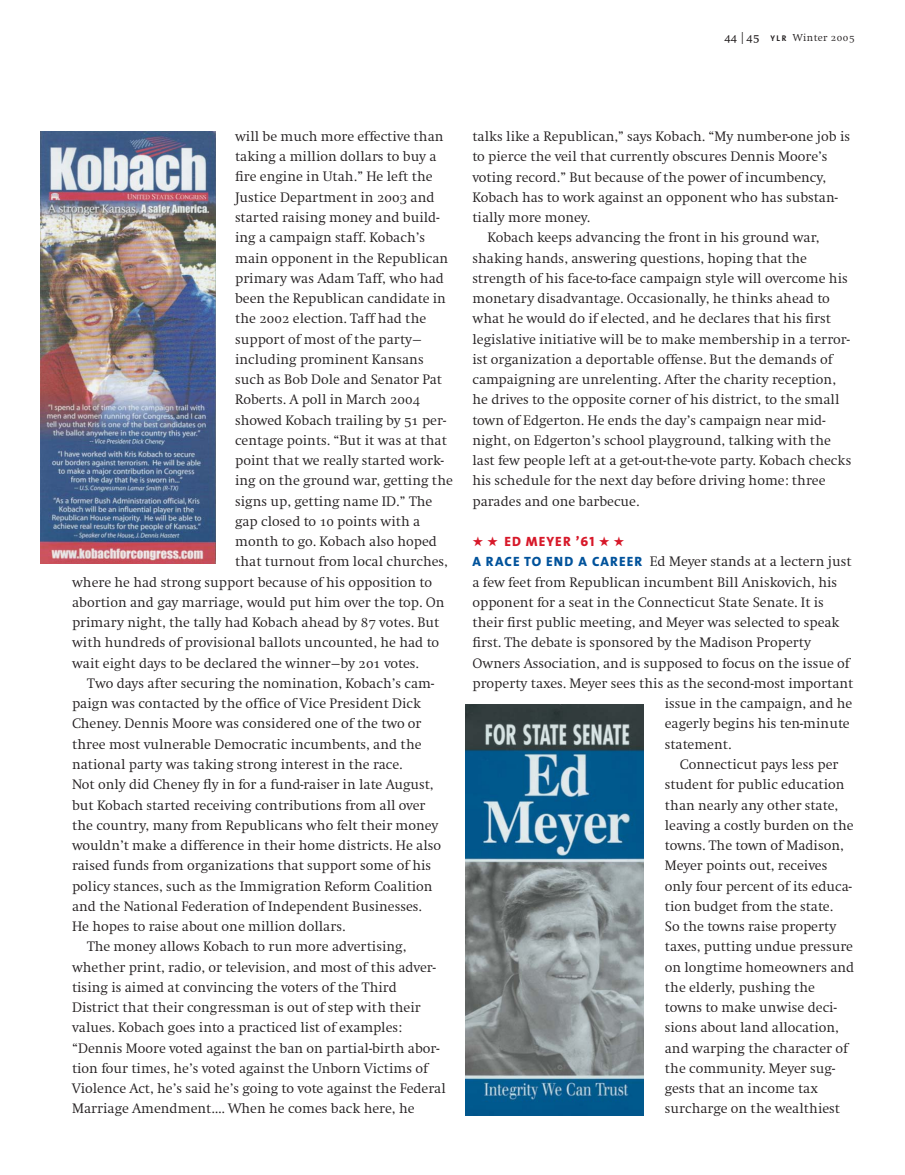
<style>
.page{position:relative;width:905px;height:1175px;background:#fff}
.page>*{position:absolute;margin:0;border:0;box-sizing:border-box;transform-origin:0 0}
.t1{font:14.25px "Swiftrmlaw";color:#231f20}
.t2{font:13.5px "The Sans Extra Bold Caps";letter-spacing:.08em;color:#d71829}
.t3{font:10.5px "Swiftrmlaw";letter-spacing:.04em;color:#231f20}
.s1{font-family:"Swift SC";font-size:12px}
.s2{font-family:"Swift";font-weight:300;font-size:12px}
.s3{font-family:"The Sans";font-weight:700;font-size:8.25px}
.s4{font-family:"The Sans Extra Bold Caps";font-size:13.5px;color:#00529b}
</style>
<div class="page">
<img style="left:41px;top:131px;width:175px;height:432px">
<img style="left:465px;top:704px;width:178px;height:411px">
<p class="t3" style="left:724px;top:34px;width:131px"><span class="s1">44</span> <span class="s2">|</span><span class="s1">45</span> <span class="s3">YLR</span> Winter 2005</p>
<p class="t1" style="left:235px;top:131px;width:210px">will be much more effective than</p>
<p class="t1" style="left:235px;top:151px;width:203px">taking a million dollars to buy a</p>
<p class="t1" style="left:235px;top:171px;width:199px">fire engine in Utah.” He left the</p>
<p class="t1" style="left:235px;top:191px;width:201px">Justice Department in 2003 and</p>
<p class="t1" style="left:235px;top:212px;width:206px">started raising money and build-</p>
<p class="t1" style="left:235px;top:232px;width:191px">ing a campaign staff. Kobach’s</p>
<p class="t1" style="left:235px;top:252px;width:215px">main opponent in the Republican</p>
<p class="t1" style="left:235px;top:272px;width:210px">primary was Adam Taff, who had</p>
<p class="t1" style="left:235px;top:293px;width:212px">been the Republican candidate in</p>
<p class="t1" style="left:235px;top:313px;width:193px">the 2002 election. Taff had the</p>
<p class="t1" style="left:235px;top:333px;width:188px">support of most of the party—</p>
<p class="t1" style="left:235px;top:353px;width:190px">including prominent Kansans</p>
<p class="t1" style="left:235px;top:374px;width:208px">such as Bob Dole and Senator Pat</p>
<p class="t1" style="left:235px;top:394px;width:187px">Roberts. A poll in March 2004</p>
<p class="t1" style="left:235px;top:414px;width:212px">showed Kobach trailing by 51 per-</p>
<p class="t1" style="left:235px;top:434px;width:213px">centage points. “But it was at that</p>
<p class="t1" style="left:235px;top:455px;width:210px">point that we really started work-</p>
<p class="t1" style="left:235px;top:475px;width:219px">ing on the ground war, getting the</p>
<p class="t1" style="left:235px;top:495px;width:199px">signs up, getting name ID.” The</p>
<p class="t1" style="left:235px;top:515px;width:187px">gap closed to 10 points with a</p>
<p class="t1" style="left:235px;top:536px;width:203px">month to go. Kobach also hoped</p>
<p class="t1" style="left:235px;top:556px;width:214px">that turnout from local churches,</p>
<p class="t1" style="left:72px;top:576px;width:361px">where he had strong support because of his opposition to</p>
<p class="t1" style="left:72px;top:596px;width:374px">abortion and gay marriage, would put him over the top. On</p>
<p class="t1" style="left:72px;top:617px;width:369px">primary night, the tally had Kobach ahead by 87 votes. But</p>
<p class="t1" style="left:72px;top:637px;width:368px">with hundreds of provisional ballots uncounted, he had to</p>
<p class="t1" style="left:72px;top:657px;width:348px">wait eight days to be declared the winner—by 201 votes.</p>
<p class="t1" style="left:87px;top:677px;width:348px">Two days after securing the nomination, Kobach’s cam-</p>
<p class="t1" style="left:72px;top:698px;width:350px">paign was contacted by the office of Vice President Dick</p>
<p class="t1" style="left:72px;top:718px;width:351px">Cheney. Dennis Moore was considered one of the two or</p>
<p class="t1" style="left:72px;top:738px;width:351px">three most vulnerable Democratic incumbents, and the</p>
<p class="t1" style="left:72px;top:758px;width:332px">national party was taking strong interest in the race.</p>
<p class="t1" style="left:72px;top:779px;width:363px">Not only did Cheney fly in for a fund-raiser in late August,</p>
<p class="t1" style="left:72px;top:799px;width:355px">but Kobach started receiving contributions from all over</p>
<p class="t1" style="left:72px;top:819px;width:368px">the country, many from Republicans who felt their money</p>
<p class="t1" style="left:72px;top:839px;width:371px">wouldn’t make a difference in their home districts. He also</p>
<p class="t1" style="left:72px;top:860px;width:361px">raised funds from organizations that support some of his</p>
<p class="t1" style="left:72px;top:880px;width:362px">policy stances, such as the Immigration Reform Coalition</p>
<p class="t1" style="left:72px;top:900px;width:351px">and the National Federation of Independent Businesses.</p>
<p class="t1" style="left:72px;top:920px;width:275px">He hopes to raise about one million dollars.</p>
<p class="t1" style="left:87px;top:941px;width:321px">The money allows Kobach to run more advertising,</p>
<p class="t1" style="left:72px;top:961px;width:365px">whether print, radio, or television, and most of this adver-</p>
<p class="t1" style="left:72px;top:981px;width:326px">tising is aimed at convincing the voters of the Third</p>
<p class="t1" style="left:72px;top:1001px;width:350px">District that their congressman is out of step with their</p>
<p class="t1" style="left:72px;top:1022px;width:331px">values. Kobach goes into a practiced list of examples:</p>
<p class="t1" style="left:72px;top:1042px;width:369px">“Dennis Moore voted against the ban on partial-birth abor-</p>
<p class="t1" style="left:72px;top:1062px;width:357px">tion four times, he’s voted against the Unborn Victims of</p>
<p class="t1" style="left:72px;top:1082px;width:375px">Violence Act, he’s said he’s going to vote against the Federal</p>
<p class="t1" style="left:72px;top:1103px;width:344px">Marriage Amendment.... When he comes back here, he</p>
<p class="t1" style="left:472px;top:131px;width:379px">talks like a Republican,” says Kobach. “My number-one job is</p>
<p class="t1" style="left:472px;top:151px;width:356px">to pierce the veil that currently obscures Dennis Moore’s</p>
<p class="t1" style="left:472px;top:171px;width:355px">voting record.” But because of the power of incumbency,</p>
<p class="t1" style="left:472px;top:192px;width:367px">Kobach has to work against an opponent who has substan-</p>
<p class="t1" style="left:472px;top:212px;width:119px">tially more money.</p>
<p class="t1" style="left:487px;top:232px;width:333px">Kobach keeps advancing the front in his ground war,</p>
<p class="t1" style="left:472px;top:252px;width:336px">shaking hands, answering questions, hoping that the</p>
<p class="t1" style="left:472px;top:273px;width:377px">strength of his face-to-face campaign style will overcome his</p>
<p class="t1" style="left:472px;top:293px;width:359px">monetary disadvantage. Occasionally, he thinks ahead to</p>
<p class="t1" style="left:472px;top:313px;width:360px">what he would do if elected, and he declares that his first</p>
<p class="t1" style="left:472px;top:333px;width:379px">legislative initiative will be to make membership in a terror-</p>
<p class="t1" style="left:472px;top:354px;width:361px">ist organization a deportable offense. But the demands of</p>
<p class="t1" style="left:472px;top:374px;width:365px">campaigning are unrelenting. After the charity reception,</p>
<p class="t1" style="left:472px;top:394px;width:368px">he drives to the opposite corner of his district, to the small</p>
<p class="t1" style="left:472px;top:414px;width:354px">town of Edgerton. He ends the day’s campaign near mid-</p>
<p class="t1" style="left:472px;top:435px;width:360px">night, on Edgerton’s school playground, talking with the</p>
<p class="t1" style="left:472px;top:455px;width:380px">last few people left at a get-out-the-vote party. Kobach checks</p>
<p class="t1" style="left:472px;top:475px;width:354px">his schedule for the next day before driving home: three</p>
<p class="t1" style="left:472px;top:495px;width:168px">parades and one barbecue.</p>
<p class="t2" style="left:472px;top:533px;width:154px">★ ★ ED MEYER ’61 ★ ★</p>
<p class="t1" style="left:472px;top:556px;width:380px"><span class="s4">A RACE TO END A CAREER</span> Ed Meyer stands at a lectern just</p>
<p class="t1" style="left:472px;top:576px;width:366px">a few feet from Republican incumbent Bill Aniskovich, his</p>
<p class="t1" style="left:472px;top:596px;width:353px">opponent for a seat in the Connecticut State Senate. It is</p>
<p class="t1" style="left:472px;top:617px;width:368px">their first public meeting, and Meyer was selected to speak</p>
<p class="t1" style="left:472px;top:637px;width:340px">first. The debate is sponsored by the Madison Property</p>
<p class="t1" style="left:472px;top:657px;width:378px">Owners Association, and is supposed to focus on the issue of</p>
<p class="t1" style="left:472px;top:677px;width:382px">property taxes. Meyer sees this as the second-most important</p>
<p class="t1" style="left:664px;top:698px;width:189px">issue in the campaign, and he</p>
<p class="t1" style="left:664px;top:718px;width:186px">eagerly begins his ten-minute</p>
<p class="t1" style="left:664px;top:738px;width:68px">statement.</p>
<p class="t1" style="left:679px;top:758px;width:160px">Connecticut pays less per</p>
<p class="t1" style="left:664px;top:779px;width:181px">student for public education</p>
<p class="t1" style="left:664px;top:799px;width:175px">than nearly any other state,</p>
<p class="t1" style="left:664px;top:819px;width:190px">leaving a costly burden on the</p>
<p class="t1" style="left:664px;top:839px;width:180px">towns. The town of Madison,</p>
<p class="t1" style="left:664px;top:860px;width:164px">Meyer points out, receives</p>
<p class="t1" style="left:664px;top:880px;width:188px">only four percent of its educa-</p>
<p class="t1" style="left:664px;top:900px;width:170px">tion budget from the state.</p>
<p class="t1" style="left:664px;top:920px;width:173px">So the towns raise property</p>
<p class="t1" style="left:664px;top:941px;width:190px">taxes, putting undue pressure</p>
<p class="t1" style="left:664px;top:961px;width:191px">on longtime homeowners and</p>
<p class="t1" style="left:664px;top:981px;width:152px">the elderly, pushing the</p>
<p class="t1" style="left:664px;top:1001px;width:173px">towns to make unwise deci-</p>
<p class="t1" style="left:664px;top:1022px;width:176px">sions about land allocation,</p>
<p class="t1" style="left:664px;top:1042px;width:185px">and warping the character of</p>
<p class="t1" style="left:664px;top:1062px;width:172px">the community. Meyer sug-</p>
<p class="t1" style="left:664px;top:1082px;width:155px">gests that an income tax</p>
<p class="t1" style="left:664px;top:1103px;width:177px">surcharge on the wealthiest</p>
</div>
